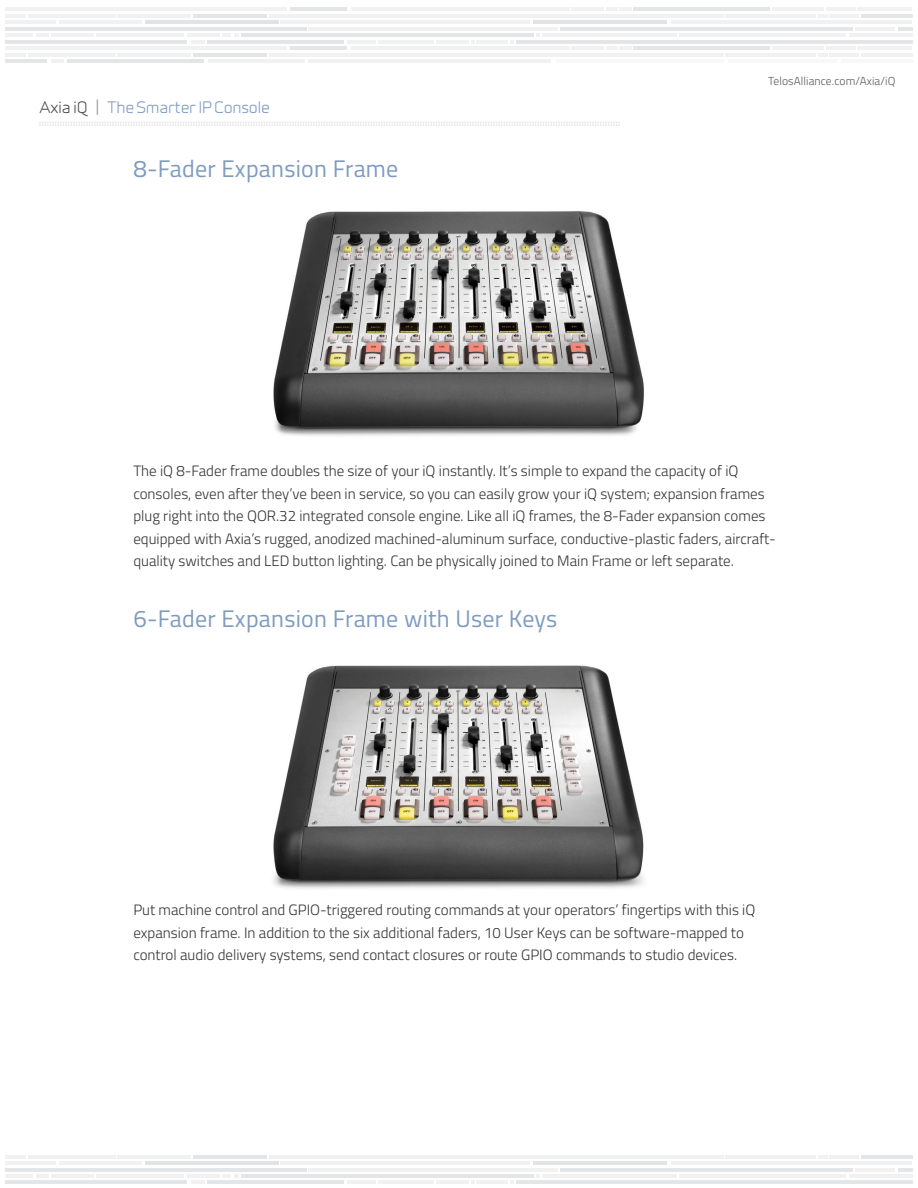
<style>
.page{position:relative;width:918px;height:1188px;background:#fff}
.page>*{position:absolute;margin:0;border:0;box-sizing:border-box;transform-origin:0 0}
.t1{font:24px "Titillium Web";letter-spacing:.01em;color:#7e9bc0}
.t2{font:300 15px/22.5px "Titillium Web";color:#333}
.t3{font:15px "Infinity T M Regular";letter-spacing:-.02em;color:#7e9bc0}
.t4{font:300 11.55px "Titillium Web";letter-spacing:.01em;color:#58595b}
.s1{color:#4d4d4f}
.s2{color:#8a8c8e}
</style>
<div class="page">
<hr style="left:308px;top:59px;width:243px;height:4px;background:#f1f1f2">
<hr style="left:67px;top:59px;width:137px;height:4px;background:#e4e5e6">
<hr style="left:5px;top:59px;width:42px;height:4px;background:#e4e5e6">
<hr style="left:208px;top:59px;width:97px;height:4px;background:#f1f1f2">
<hr style="left:841px;top:59px;width:71px;height:4px;background:#f8f8f8">
<hr style="left:729px;top:59px;width:108px;height:4px;background:#f8f8f8">
<hr style="left:556px;top:59px;width:168px;height:4px;background:#f8f8f8">
<hr style="left:51px;top:59px;width:12px;height:4px;background:#f1f1f2">
<hr style="left:269px;top:53px;width:455px;height:3px;background:#f1f1f2">
<hr style="left:290px;top:46px;width:57px;height:4px;background:#e4e5e6">
<hr style="left:633px;top:46px;width:137px;height:4px;background:#e4e5e6">
<hr style="left:193px;top:53px;width:73px;height:3px;background:#e4e5e6">
<hr style="left:118px;top:53px;width:73px;height:3px;background:#f1f1f2">
<hr style="left:351px;top:46px;width:218px;height:4px;background:#f1f1f2">
<hr style="left:726px;top:53px;width:90px;height:3px;background:#f1f1f2">
<svg style="left:818px;top:53px;width:9px;height:3px"></svg>
<hr style="left:857px;top:46px;width:55px;height:4px;background:#f1f1f2">
<hr style="left:830px;top:53px;width:29px;height:3px;background:#f1f1f2">
<hr style="left:826px;top:46px;width:29px;height:4px;background:#f1f1f2">
<hr style="left:861px;top:53px;width:51px;height:3px;background:#f1f1f2">
<hr style="left:773px;top:46px;width:51px;height:4px;background:#f1f1f2">
<hr style="left:5px;top:46px;width:281px;height:4px;background:#f1f1f2">
<hr style="left:619px;top:46px;width:13px;height:4px;background:#f1f1f2">
<hr style="left:571px;top:46px;width:33px;height:4px;background:#f1f1f2">
<hr style="left:28px;top:53px;width:88px;height:3px;background:#f1f1f2">
<hr style="left:5px;top:53px;width:21px;height:3px;background:#f1f1f2">
<hr style="left:606px;top:46px;width:11px;height:4px;background:#f1f1f2">
<hr style="left:269px;top:14px;width:455px;height:3px;background:#f1f1f2">
<hr style="left:5px;top:27px;width:302px;height:3px;background:#e4e5e6">
<hr style="left:560px;top:27px;width:293px;height:3px;background:#e4e5e6">
<hr style="left:241px;top:33px;width:293px;height:4px;background:#e4e5e6">
<hr style="left:145px;top:21px;width:134px;height:3px;background:#e2e3e4">
<hr style="left:534px;top:21px;width:133px;height:3px;background:#e2e3e4">
<hr style="left:59px;top:21px;width:83px;height:3px;background:#f1f1f2">
<hr style="left:5px;top:21px;width:51px;height:3px;background:#f1f1f2">
<hr style="left:280px;top:21px;width:249px;height:3px;background:#f1f1f2">
<hr style="left:671px;top:21px;width:241px;height:3px;background:#f1f1f2">
<hr style="left:378px;top:40px;width:56px;height:3px;background:#f1f1f2">
<hr style="left:290px;top:8px;width:57px;height:3px;background:#e4e5e6">
<hr style="left:207px;top:40px;width:137px;height:3px;background:#e4e5e6">
<hr style="left:633px;top:8px;width:137px;height:3px;background:#e4e5e6">
<hr style="left:193px;top:14px;width:73px;height:3px;background:#e4e5e6">
<hr style="left:118px;top:14px;width:73px;height:3px;background:#f1f1f2">
<hr style="left:5px;top:40px;width:182px;height:3px;background:#e4e5e6">
<hr style="left:788px;top:40px;width:124px;height:3px;background:#e4e5e6">
<hr style="left:351px;top:8px;width:218px;height:3px;background:#f1f1f2">
<hr style="left:726px;top:14px;width:90px;height:3px;background:#f1f1f2">
<svg style="left:818px;top:14px;width:9px;height:3px"></svg>
<hr style="left:857px;top:8px;width:55px;height:3px;background:#f1f1f2">
<hr style="left:830px;top:14px;width:29px;height:3px;background:#f1f1f2">
<hr style="left:826px;top:8px;width:29px;height:3px;background:#f1f1f2">
<hr style="left:861px;top:14px;width:51px;height:3px;background:#e4e5e6">
<hr style="left:773px;top:8px;width:51px;height:3px;background:#f1f1f2">
<hr style="left:5px;top:8px;width:281px;height:3px;background:#f1f1f2">
<hr style="left:436px;top:40px;width:33px;height:3px;background:#f1f1f2">
<hr style="left:476px;top:40px;width:32px;height:3px;background:#f1f1f2">
<hr style="left:347px;top:40px;width:29px;height:3px;background:#f1f1f2">
<svg style="left:191px;top:40px;width:13px;height:3px"></svg>
<hr style="left:187px;top:33px;width:32px;height:4px;background:#f1f1f2">
<hr style="left:571px;top:8px;width:33px;height:3px;background:#f1f1f2">
<hr style="left:97px;top:33px;width:87px;height:4px;background:#f1f1f2">
<hr style="left:849px;top:33px;width:63px;height:4px;background:#f1f1f2">
<hr style="left:898px;top:27px;width:14px;height:3px;background:#e4e5e6">
<hr style="left:855px;top:27px;width:40px;height:3px;background:#f1f1f2">
<hr style="left:28px;top:14px;width:88px;height:3px;background:#f1f1f2">
<hr style="left:51px;top:33px;width:43px;height:4px;background:#f1f1f2">
<hr style="left:5px;top:14px;width:21px;height:3px;background:#f1f1f2">
<hr style="left:36px;top:33px;width:13px;height:4px;background:#f1f1f2">
<hr style="left:5px;top:33px;width:28px;height:4px;background:#f1f1f2">
<svg style="left:222px;top:33px;width:17px;height:4px"></svg>
<svg style="left:606px;top:8px;width:26px;height:3px"></svg>
<svg style="left:471px;top:40px;width:4px;height:3px"></svg>
<svg style="left:510px;top:40px;width:4px;height:3px"></svg>
<svg style="left:536px;top:33px;width:4px;height:4px"></svg>
<hr style="left:308px;top:27px;width:250px;height:3px;background:#f1f1f2">
<hr style="left:542px;top:33px;width:135px;height:4px;background:#f1f1f2">
<hr style="left:680px;top:33px;width:166px;height:4px;background:#f1f1f2">
<hr style="left:516px;top:40px;width:293px;height:3px;background:#e4e5e6">
<hr style="left:269px;top:1155px;width:455px;height:3px;background:#f1f1f2">
<hr style="left:5px;top:1168px;width:302px;height:3px;background:#e4e5e6">
<hr style="left:560px;top:1168px;width:293px;height:3px;background:#e4e5e6">
<hr style="left:241px;top:1174px;width:293px;height:4px;background:#e4e5e6">
<hr style="left:145px;top:1161px;width:134px;height:4px;background:#e2e3e4">
<hr style="left:534px;top:1161px;width:133px;height:4px;background:#e2e3e4">
<hr style="left:59px;top:1161px;width:83px;height:4px;background:#f1f1f2">
<hr style="left:5px;top:1161px;width:51px;height:4px;background:#f1f1f2">
<hr style="left:280px;top:1161px;width:249px;height:4px;background:#f1f1f2">
<hr style="left:671px;top:1161px;width:241px;height:4px;background:#f1f1f2">
<hr style="left:378px;top:1181px;width:56px;height:3px;background:#f1f1f2">
<hr style="left:207px;top:1181px;width:137px;height:3px;background:#e4e5e6">
<hr style="left:193px;top:1155px;width:73px;height:3px;background:#e4e5e6">
<hr style="left:118px;top:1155px;width:73px;height:3px;background:#f1f1f2">
<hr style="left:5px;top:1181px;width:182px;height:3px;background:#e4e5e6">
<hr style="left:788px;top:1181px;width:124px;height:3px;background:#e4e5e6">
<hr style="left:726px;top:1155px;width:90px;height:3px;background:#f1f1f2">
<svg style="left:818px;top:1155px;width:9px;height:3px"></svg>
<hr style="left:830px;top:1155px;width:29px;height:3px;background:#f1f1f2">
<hr style="left:861px;top:1155px;width:51px;height:3px;background:#e4e5e6">
<hr style="left:436px;top:1181px;width:33px;height:3px;background:#f1f1f2">
<hr style="left:476px;top:1181px;width:32px;height:3px;background:#f1f1f2">
<hr style="left:347px;top:1181px;width:29px;height:3px;background:#f1f1f2">
<svg style="left:191px;top:1181px;width:13px;height:3px"></svg>
<hr style="left:187px;top:1174px;width:32px;height:4px;background:#f1f1f2">
<hr style="left:97px;top:1174px;width:87px;height:4px;background:#f1f1f2">
<hr style="left:849px;top:1174px;width:63px;height:4px;background:#f1f1f2">
<hr style="left:898px;top:1168px;width:14px;height:3px;background:#e4e5e6">
<hr style="left:855px;top:1168px;width:40px;height:3px;background:#f1f1f2">
<hr style="left:28px;top:1155px;width:88px;height:3px;background:#f1f1f2">
<hr style="left:51px;top:1174px;width:43px;height:4px;background:#f1f1f2">
<hr style="left:5px;top:1155px;width:21px;height:3px;background:#f1f1f2">
<hr style="left:36px;top:1174px;width:13px;height:4px;background:#f1f1f2">
<hr style="left:5px;top:1174px;width:28px;height:4px;background:#f1f1f2">
<svg style="left:222px;top:1174px;width:17px;height:4px"></svg>
<svg style="left:471px;top:1181px;width:4px;height:3px"></svg>
<svg style="left:510px;top:1181px;width:4px;height:3px"></svg>
<svg style="left:536px;top:1174px;width:4px;height:4px"></svg>
<hr style="left:308px;top:1168px;width:250px;height:3px;background:#f1f1f2">
<hr style="left:542px;top:1174px;width:135px;height:4px;background:#f1f1f2">
<hr style="left:680px;top:1174px;width:166px;height:4px;background:#f1f1f2">
<hr style="left:516px;top:1181px;width:293px;height:3px;background:#e4e5e6">
<svg style="left:39px;top:122px;width:581px;height:4px"></svg>
<img style="left:273px;top:211px;width:371px;height:225px">
<img style="left:273px;top:665px;width:371px;height:224px">
<p class="t3" style="left:40px;top:97px;width:232px"><span class="s1">Axia iQ</span> <span class="s2">|</span> The Smarter IP Console</p>
<h1 class="t1" style="left:133px;top:151px;width:267px">8-Fader Expansion Frame</h1>
<p class="t4" style="left:768px;top:73px;width:129px">TelosAlliance.com/Axia/iQ</p>
<p class="t2" style="left:133px;top:459px;width:644px">The iQ 8-Fader frame doubles the size of your iQ instantly. It’s simple to expand the capacity of iQ consoles, even after they’ve been in service, so you can easily grow your iQ system; expansion frames plug right into the QOR.32 integrated console engine. Like all iQ frames, the 8-Fader expansion comes equipped with Axia’s rugged, anodized machined-aluminum surface, conductive-plastic faders, aircraft&shy;quality switches and LED button lighting. Can be physically joined to Main Frame or left separate.</p>
<h1 class="t1" style="left:133px;top:601px;width:426px">6-Fader Expansion Frame with User Keys</h1>
<p class="t2" style="left:133px;top:898px;width:624px">Put machine control and GPIO-triggered routing commands at your operators’ fingertips with this iQ expansion frame. In addition to the six additional faders, 10 User Keys can be software-mapped to control audio delivery systems, send contact closures or route GPIO commands to studio devices.</p>
</div>
